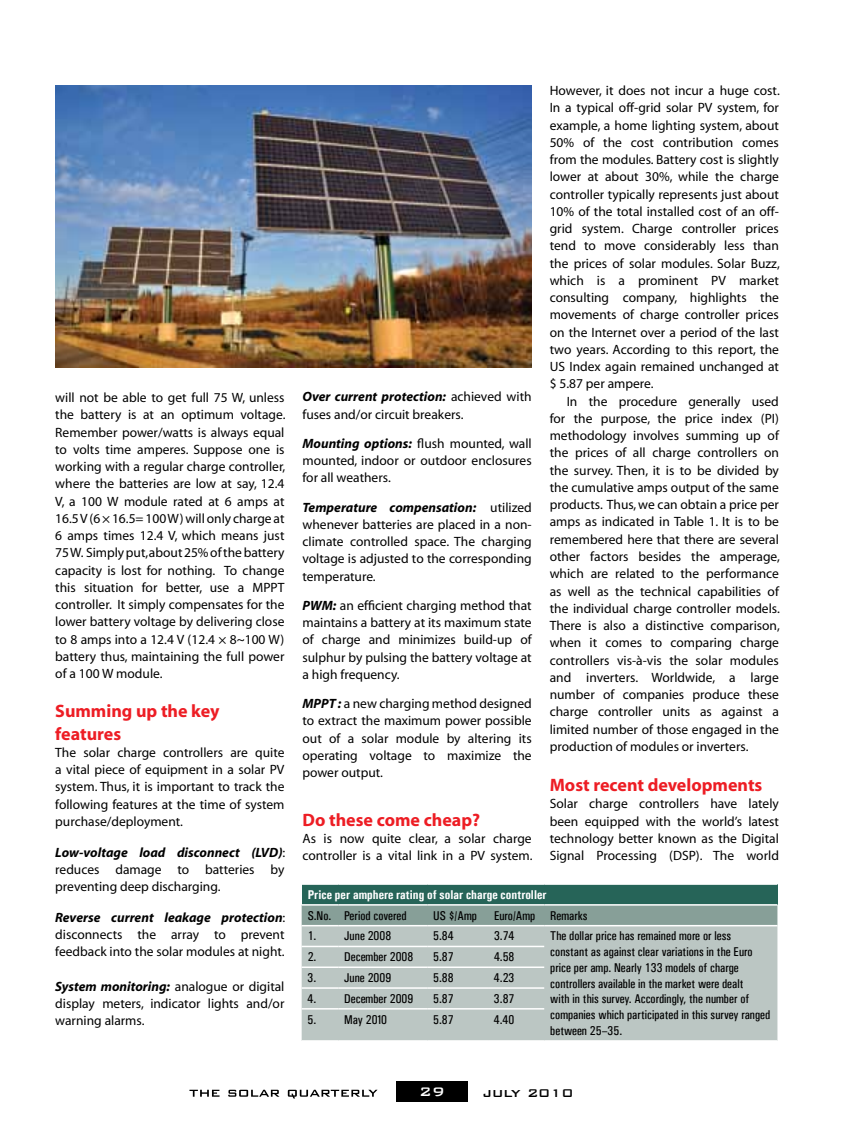
<style>
.page{position:relative;width:864px;height:1134px;background:#fff}
.page>*{position:absolute;margin:0;border:0;box-sizing:border-box;transform-origin:0 0}
.t1{font:700 18px/22.5px "Myriad";color:#ed1d24}
.t2{font:500 16.5px "Bank Gothic BT";color:#000}
.t3{font:500 16.5px "Bank Gothic BT";color:#fff}
.t4{font:13.5px/17.2px "Myriad";color:#000;text-align:justify}
.t5{font:12.75px/15.8px "Univers Condensed";color:#000}
.t6{font:700 12.75px "Univers Condensed";color:#fff}
.s1{font-weight:700;font-style:italic}
.s2{font-size:15px}
</style>
<div class="page">
<div style="left:396px;top:1081px;width:72px;height:21px;background:#000"></div>
<svg style="left:189px;top:1090px;width:189px;height:9px"></svg>
<div style="left:302px;top:884px;width:475px;height:21px;background:#266458"></div>
<div style="left:302px;top:906px;width:475px;height:19px;background:#879f98"></div>
<div style="left:302px;top:926px;width:475px;height:114px;background:#bbc6c3"></div>
<hr style="left:302px;top:883px;width:36px;height:2px;background:#fff">
<hr style="left:338px;top:883px;width:89px;height:2px;background:#fff">
<hr style="left:427px;top:883px;width:61px;height:2px;background:#fff">
<hr style="left:488px;top:883px;width:56px;height:2px;background:#fff">
<hr style="left:544px;top:883px;width:233px;height:2px;background:#fff">
<hr style="left:302px;top:904px;width:36px;height:2px;background:#fff">
<hr style="left:338px;top:904px;width:89px;height:2px;background:#fff">
<hr style="left:427px;top:904px;width:61px;height:2px;background:#fff">
<hr style="left:488px;top:904px;width:56px;height:2px;background:#fff">
<hr style="left:544px;top:904px;width:233px;height:2px;background:#fff">
<hr style="left:302px;top:946px;width:36px;height:1px;background:#fff">
<hr style="left:338px;top:946px;width:89px;height:1px;background:#fff">
<hr style="left:427px;top:946px;width:61px;height:1px;background:#fff">
<hr style="left:488px;top:946px;width:56px;height:1px;background:#fff">
<hr style="left:302px;top:967px;width:36px;height:1px;background:#fff">
<hr style="left:338px;top:967px;width:89px;height:1px;background:#fff">
<hr style="left:427px;top:967px;width:61px;height:1px;background:#fff">
<hr style="left:488px;top:967px;width:56px;height:1px;background:#fff">
<hr style="left:302px;top:987px;width:36px;height:2px;background:#fff">
<hr style="left:338px;top:987px;width:89px;height:2px;background:#fff">
<hr style="left:427px;top:987px;width:61px;height:2px;background:#fff">
<hr style="left:488px;top:987px;width:56px;height:2px;background:#fff">
<hr style="left:302px;top:1008px;width:36px;height:2px;background:#fff">
<hr style="left:338px;top:1008px;width:89px;height:2px;background:#fff">
<hr style="left:427px;top:1008px;width:61px;height:2px;background:#fff">
<hr style="left:488px;top:1008px;width:56px;height:2px;background:#fff">
<img style="left:55px;top:85px;width:477px;height:282px">
<p class="t4" style="left:55px;top:390px;width:232px">will not be able to get full 75 W, unless the battery is at an optimum voltage.<br>Remember power/watts is always equal to volts time amperes. Suppose one is working with a regular charge controller, where the batteries are low at say, 12.4<br>V, a 100 W module rated at 6 amps at 16.5 V (6 × 16.5= 100 W) will only charge at 6 amps times 12.4 V, which means just 75 W. Simply put, about 25% of the battery capacity is lost for nothing. To change this situation for better, use a MPPT controller. It simply compensates for the lower battery voltage by delivering close to 8 amps into a 12.4 V (12.4 × 8~100 W) battery thus, maintaining the full power of a 100 W module.</p>
<h1 class="t1" style="left:55px;top:700px;width:166px">Summing up the key features</h1>
<p class="t4" style="left:55px;top:744px;width:231px">The solar charge controllers are quite a vital piece of equipment in a solar PV system. Thus, it is important to track the following features at the time of system purchase/deployment.</p>
<p class="t4" style="left:55px;top:844px;width:232px"><span class="s1">Low-voltage load disconnect (LVD)</span>: reduces damage to batteries by preventing deep discharging.</p>
<p class="t4" style="left:55px;top:909px;width:232px"><span class="s1">Reverse current leakage protection</span>: disconnects the array to prevent feedback into the solar modules at night.</p>
<p class="t4" style="left:55px;top:978px;width:231px"><span class="s1">System monitoring:</span> analogue or digital display meters, indicator lights and/or warning alarms.</p>
<p class="t4" style="left:303px;top:389px;width:231px"><span class="s1">Over current protection:</span> achieved with fuses and/or circuit breakers.</p>
<p class="t4" style="left:303px;top:435px;width:231px"><span class="s1">Mounting options:</span> flush mounted, wall mounted, indoor or outdoor enclosures for all weathers.</p>
<p class="t4" style="left:303px;top:499px;width:231px"><span class="s1">Temperature compensation:</span> utilized whenever batteries are placed in a non&shy;climate controlled space. The charging voltage is adjusted to the corresponding temperature.</p>
<p class="t4" style="left:303px;top:597px;width:231px"><span class="s1">PWM:</span> an efficient charging method that maintains a battery at its maximum state of charge and minimizes build-up of sulphur by pulsing the battery voltage at a high frequency.</p>
<p class="t4" style="left:303px;top:696px;width:231px"><span class="s1">MPPT :</span> a new charging method designed to extract the maximum power possible out of a solar module by altering its operating voltage to maximize the power output.</p>
<h1 class="t1" style="left:303px;top:809px;width:179px">Do these come cheap?</h1>
<p class="t4" style="left:303px;top:831px;width:232px">As is now quite clear, a solar charge controller is a vital link in a PV system.</p>
<p class="t4" style="left:550px;top:83px;width:232px">However, it does not incur a huge cost.<br>In a typical off-grid solar PV system, for example, a home lighting system, about 50% of the cost contribution comes from the modules. Battery cost is slightly lower at about 30%, while the charge controller typically represents just about 10% of the total installed cost of an off&shy;grid system. Charge controller prices tend to move considerably less than the prices of solar modules. Solar Buzz, which is a prominent PV market consulting company, highlights the movements of charge controller prices on the Internet over a period of the last two years. According to this report, the US Index again remained unchanged at $ 5.87 per ampere.</p>
<p class="t4" style="left:550px;top:393px;width:232px;text-indent:17px">In the procedure generally used for the purpose, the price index (PI) methodology involves summing up of the prices of all charge controllers on the survey. Then, it is to be divided by the cumulative amps output of the same products. Thus, we can obtain a price per amps as indicated in Table 1. It is to be remembered here that there are several other factors besides the amperage, which are related to the performance as well as the technical capabilities of the individual charge controller models.<br>There is also a distinctive comparison, when it comes to comparing charge controllers vis-à-vis the solar modules and inverters. Worldwide, a large number of companies produce these charge controller units as against a limited number of those engaged in the production of modules or inverters.</p>
<h1 class="t1" style="left:550px;top:775px;width:214px">Most recent developments</h1>
<p class="t4" style="left:550px;top:796px;width:231px">Solar charge controllers have lately been equipped with the world’s latest technology better known as the Digital Signal Processing (DSP). The world</p>
<p class="t6" style="left:308px;top:887px;width:241px">Price per amphere rating of solar charge controller</p>
<p class="t5" style="left:308px;top:907px;width:100px">S.No. Period covered</p>
<p class="t5" style="left:433px;top:907px;width:45px">US $/Amp</p>
<p class="t5" style="left:494px;top:907px;width:95px">Euro/Amp Remarks</p>
<p class="t5" style="left:308px;top:928px;width:85px">1. June 2008</p>
<p class="t5" style="left:433px;top:928px;width:22px">5.84</p>
<p class="t5" style="left:494px;top:928px;width:22px">3.74</p>
<p class="t5" style="left:550px;top:928px;width:222px">The dollar price has remained more or less constant as against clear variations in the Euro price per amp. Nearly 133 models of charge controllers available in the market were dealt<br>with in this survey. Accordingly, the number of companies which participated in this survey ranged between 25–35.</p>
<p class="t5" style="left:308px;top:949px;width:107px">2. December 2008</p>
<p class="t5" style="left:433px;top:949px;width:22px">5.87</p>
<p class="t5" style="left:494px;top:949px;width:22px">4.58</p>
<p class="t5" style="left:308px;top:970px;width:85px">3. June 2009</p>
<p class="t5" style="left:433px;top:970px;width:22px">5.88</p>
<p class="t5" style="left:494px;top:970px;width:22px">4.23</p>
<p class="t5" style="left:308px;top:991px;width:107px">4. December 2009</p>
<p class="t5" style="left:433px;top:991px;width:22px">5.87</p>
<p class="t5" style="left:494px;top:991px;width:22px">3.87</p>
<p class="t5" style="left:308px;top:1011px;width:81px">5. May 2010</p>
<p class="t5" style="left:433px;top:1011px;width:22px">5.87</p>
<p class="t5" style="left:494px;top:1011px;width:22px">4.40</p>
<p class="t3" style="left:419px;top:1082px;width:27px">29</p>
<p class="t2" style="left:483px;top:1083px;width:92px">july <span class="s2">2010</span></p>
</div>
